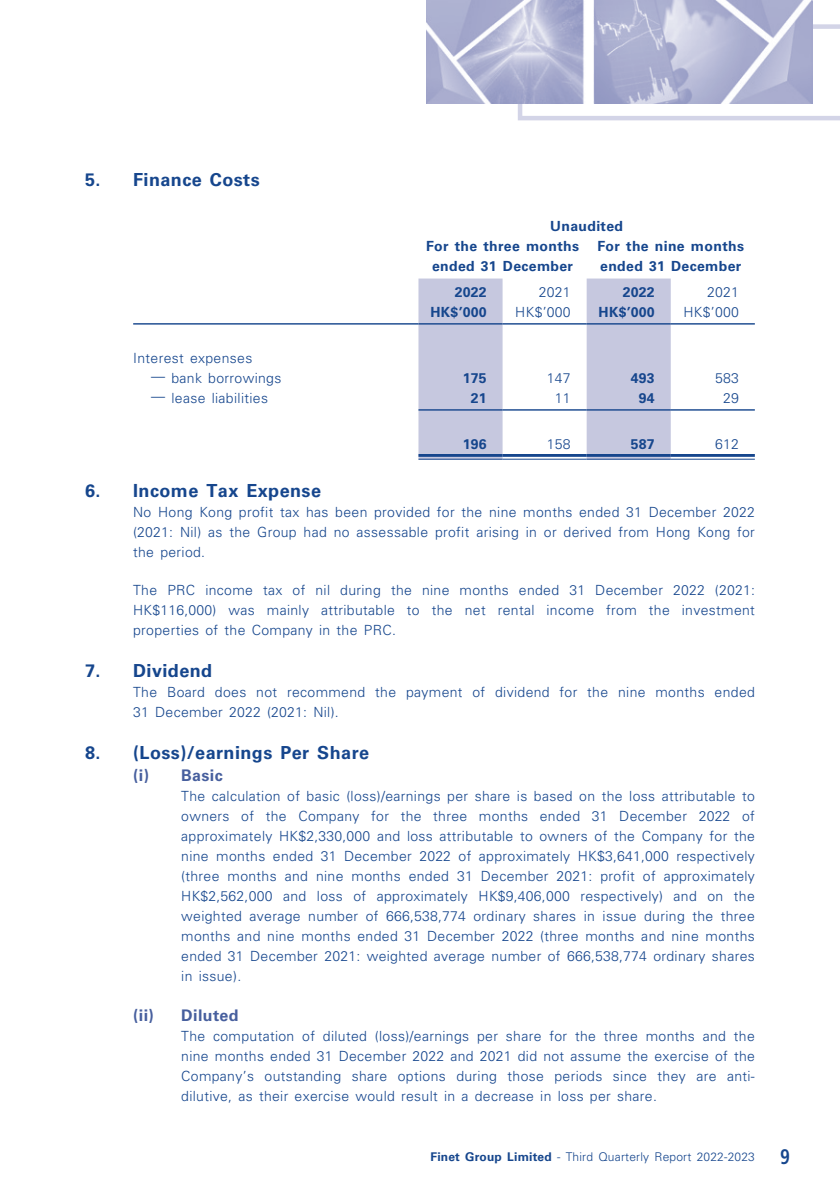
<style>
.page{position:relative;width:840px;height:1191px;background:#fff}
.page>*{position:absolute;margin:0;border:0;box-sizing:border-box;transform-origin:0 0}
._17_H1__Note{font:700 18px "Univers LT Std";letter-spacing:.025em;color:#16468d}
._18___H2__Note{font:700 16px "Univers LT Std";letter-spacing:.025em;color:#475f9e}
._27_____P4__Note{font:300 14px/20px "Univers LT Std";letter-spacing:.025em;color:#16468d;text-align:justify}
._26___P2__Note{font:300 14px/20px "Univers LT Std";letter-spacing:.025em;color:#16468d;text-align:justify}
._26___P2__Note-2{font:700 14px/20px "Univers LT Std";letter-spacing:.025em;color:#16468d;text-align:center}
._29_Table_Stub__Note{font:300 14px "Univers LT Std";letter-spacing:.025em;color:#16468d}
.t1{font:300 12px "Univers LT Std";letter-spacing:.015em;color:#16468d}
.s1{font-weight:700}
.s2{font-family:"Frutiger LT Std";font-weight:700;font-stretch:condensed;font-size:21px}
</style>
<div class="page">
<svg style="left:517px;top:24px;width:322px;height:96px"></svg>
<img style="left:426px;top:0;width:386px;height:103px">
<svg style="left:418px;top:278px;width:252px;height:181px;fill:#c6c8df"></svg>
<hr style="left:133px;top:323px;width:285px;height:1px;background:#16468d">
<hr style="left:418px;top:323px;width:84px;height:1px;background:#16468d">
<hr style="left:502px;top:323px;width:84px;height:1px;background:#16468d">
<hr style="left:586px;top:323px;width:84px;height:1px;background:#16468d">
<hr style="left:670px;top:323px;width:84px;height:1px;background:#16468d">
<hr style="left:418px;top:409px;width:84px;height:1px;background:#16468d">
<hr style="left:502px;top:409px;width:84px;height:1px;background:#16468d">
<hr style="left:586px;top:409px;width:84px;height:1px;background:#16468d">
<hr style="left:670px;top:409px;width:84px;height:1px;background:#16468d">
<hr style="left:418px;top:454px;width:84px;height:3px;background:#16468d">
<hr style="left:418px;top:459px;width:84px;height:1px;background:#16468d">
<hr style="left:502px;top:454px;width:84px;height:3px;background:#16468d">
<hr style="left:502px;top:459px;width:84px;height:1px;background:#16468d">
<hr style="left:586px;top:454px;width:84px;height:3px;background:#16468d">
<hr style="left:586px;top:459px;width:84px;height:1px;background:#16468d">
<hr style="left:670px;top:454px;width:84px;height:3px;background:#16468d">
<hr style="left:670px;top:459px;width:84px;height:1px;background:#16468d">
<p class="_17_H1__Note" style="left:85px;top:169px;width:176px">5. Finance Costs</p>
<p class="_26___P2__Note-2" style="left:550px;top:216px;width:74px">Unaudited</p>
<p class="_26___P2__Note-2" style="left:426px;top:236px;width:154px">For the three months ended 31 December</p>
<p class="_26___P2__Note-2" style="left:597px;top:236px;width:148px;text-align:left">For the nine months ended 31 December</p>
<p class="_26___P2__Note-2" style="left:454px;top:282px;width:33px">2022</p>
<p class="_26___P2__Note" style="left:538px;top:282px;width:33px">2021</p>
<p class="_26___P2__Note-2" style="left:622px;top:282px;width:33px">2022</p>
<p class="_26___P2__Note" style="left:706px;top:282px;width:33px">2021</p>
<p class="_26___P2__Note-2" style="left:430px;top:302px;width:58px">HK$’000</p>
<p class="_26___P2__Note" style="left:515px;top:302px;width:57px">HK$’000</p>
<p class="_26___P2__Note-2" style="left:598px;top:302px;width:58px">HK$’000</p>
<p class="_26___P2__Note" style="left:683px;top:302px;width:57px">HK$’000</p>
<p class="_29_Table_Stub__Note" style="left:133px;top:349px;width:121px">Interest expenses</p>
<p class="_29_Table_Stub__Note" style="left:151px;top:369px;width:132px">— bank borrowings</p>
<p class="_26___P2__Note-2" style="left:462px;top:368px;width:25px">175</p>
<p class="_26___P2__Note" style="left:546px;top:368px;width:25px">147</p>
<p class="_26___P2__Note-2" style="left:630px;top:368px;width:25px">493</p>
<p class="_26___P2__Note" style="left:714px;top:368px;width:25px">583</p>
<p class="_29_Table_Stub__Note" style="left:151px;top:389px;width:118px">— lease liabilities</p>
<p class="_26___P2__Note-2" style="left:470px;top:388px;width:17px">21</p>
<p class="_26___P2__Note" style="left:554px;top:388px;width:17px">11</p>
<p class="_26___P2__Note-2" style="left:638px;top:388px;width:17px">94</p>
<p class="_26___P2__Note" style="left:722px;top:388px;width:17px">29</p>
<p class="_26___P2__Note-2" style="left:462px;top:434px;width:25px">196</p>
<p class="_26___P2__Note" style="left:546px;top:434px;width:25px">158</p>
<p class="_26___P2__Note-2" style="left:630px;top:434px;width:25px">587</p>
<p class="_26___P2__Note" style="left:714px;top:434px;width:25px">612</p>
<p class="_17_H1__Note" style="left:85px;top:480px;width:237px">6. Income Tax Expense</p>
<p class="_26___P2__Note" style="left:133px;top:502px;width:623px">No Hong Kong profit tax has been provided for the nine months ended 31 December 2022 (2021: Nil) as the Group had no assessable profit arising in or derived from Hong Kong for the period.</p>
<p class="_26___P2__Note" style="left:133px;top:580px;width:623px">The PRC income tax of nil during the nine months ended 31 December 2022 (2021:<br>HK$116,000) was mainly attributable to the net rental income from the investment properties of the Company in the PRC.</p>
<p class="_17_H1__Note" style="left:85px;top:660px;width:129px">7. Dividend</p>
<p class="_26___P2__Note" style="left:133px;top:682px;width:623px">The Board does not recommend the payment of dividend for the nine months ended<br>31 December 2022 (2021: Nil).</p>
<p class="_17_H1__Note" style="left:85px;top:742px;width:285px">8. (Loss)/earnings Per Share</p>
<p class="_18___H2__Note" style="left:133px;top:766px;width:91px">(i) Basic</p>
<p class="_27_____P4__Note" style="left:181px;top:786px;width:575px">The calculation of basic (loss)/earnings per share is based on the loss attributable to owners of the Company for the three months ended 31 December 2022 of approximately HK$2,330,000 and loss attributable to owners of the Company for the nine months ended 31 December 2022 of approximately HK$3,641,000 respectively (three months and nine months ended 31 December 2021: profit of approximately HK$2,562,000 and loss of approximately HK$9,406,000 respectively) and on the weighted average number of 666,538,774 ordinary shares in issue during the three months and nine months ended 31 December 2022 (three months and nine months ended 31 December 2021: weighted average number of 666,538,774 ordinary shares in issue).</p>
<p class="_18___H2__Note" style="left:133px;top:1006px;width:22px">(ii)</p>
<p class="_18___H2__Note" style="left:181px;top:1006px;width:59px">Diluted</p>
<p class="_27_____P4__Note" style="left:181px;top:1026px;width:575px">The computation of diluted (loss)/earnings per share for the three months and the nine months ended 31 December 2022 and 2021 did not assume the exercise of the Company’s outstanding share options during those periods since they are anti&shy;dilutive, as their exercise would result in a decrease in loss per share.</p>
<p class="t1" style="left:430px;top:1149px;width:360px"><span class="s1">Finet Group Limited</span> - Third Quarterly Report 2022-2023 <span class="s2">9</span></p>
</div>
